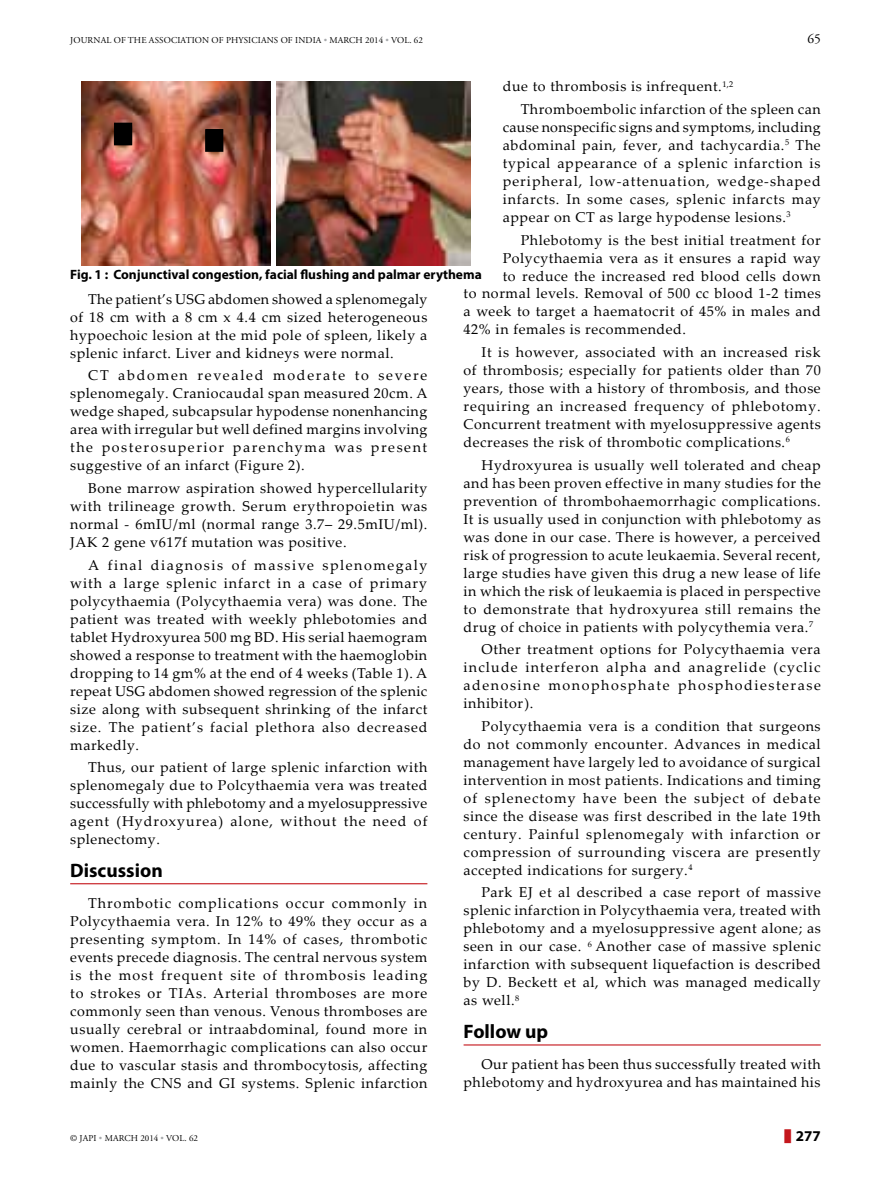
<style>
.page{position:relative;width:891px;height:1178px;background:#fff}
.page>*{position:absolute;margin:0;border:0;box-sizing:border-box;transform-origin:0 0}
.t1{font:700 19.5px "Myriad Pro";color:#000}
.t2{font:700 15px "Myriad Pro";color:#000}
.t3{font:14.25px/18px "Palatino Linotype";letter-spacing:.04em;color:#000;text-align:justify}
.t4{font:700 13.5px "Myriad Pro";color:#000}
.t5{font:13.5px "Adobe Garamond Pro";color:#000}
.t6{font:9px "Adobe Garamond Pro";letter-spacing:.015em;color:#000}
.s1{color:#a7a9ac}
</style>
<div class="page">
<img style="left:81px;top:81px;width:190px;height:184px">
<img style="left:276px;top:81px;width:195px;height:184px">
<div style="left:115px;top:123px;width:16px;height:22px;background:#000"></div>
<div style="left:114px;top:123px;width:18px;height:22px;border:2px solid #000"></div>
<div style="left:206px;top:130px;width:17px;height:21px;background:#000"></div>
<div style="left:205px;top:129px;width:18px;height:23px;border:2px solid #000"></div>
<hr style="left:70px;top:883px;width:357px;height:1px;background:#c4161c">
<hr style="left:464px;top:1044px;width:357px;height:1px;background:#c4161c">
<p class="t6" style="left:70px;top:34px;width:354px">JOURNAL OF THE ASSOCIATION OF PHYSICIANS OF INDIA <span class="s1">•</span> MARCH 2014 <span class="s1">•</span> VOL. 62</p>
<p class="t5" style="left:807px;top:30px;width:15px">65</p>
<p class="t3" style="left:521px;top:75px;width:302px;line-height:22.5px;text-indent:-18px">due to thrombosis is infrequent.<sup>1,2<br></sup>Thromboembolic infarction of the spleen can</p>
<p class="t3" style="left:503px;top:118px;width:320px">cause nonspecific signs and symptoms, including abdominal pain, fever, and tachycardia.<sup>5</sup> The typical appearance of a splenic infarction is peripheral, low-attenuation, wedge-shaped infarcts. In some cases, splenic infarcts may appear on CT as large hypodense lesions.<sup>3</sup></p>
<p class="t3" style="left:521px;top:230px;width:302px">Phlebotomy is the best initial treatment for</p>
<p class="t3" style="left:503px;top:248px;width:320px">Polycythaemia vera as it ensures a rapid way</p>
<p class="t3" style="left:503px;top:266px;width:320px">to reduce the increased red blood cells down</p>
<p class="t3" style="left:464px;top:284px;width:359px">to normal levels. Removal of 500 cc blood 1-2 times</p>
<p class="t3" style="left:464px;top:302px;width:359px">a week to target a haematocrit of 45% in males and</p>
<p class="t3" style="left:464px;top:320px;width:224px">42% in females is recommended.</p>
<p class="t3" style="left:464px;top:342px;width:359px;text-indent:18px">It is however, associated with an increased risk of thrombosis; especially for patients older than 70 years, those with a history of thrombosis, and those requiring an increased frequency of phlebotomy.<br>Concurrent treatment with myelosuppressive agents decreases the risk of thrombotic complications.<sup>6</sup></p>
<p class="t3" style="left:464px;top:455px;width:359px;text-indent:18px">Hydroxyurea is usually well tolerated and cheap and has been proven effective in many studies for the prevention of thrombohaemorrhagic complications.<br>It is usually used in conjunction with phlebotomy as was done in our case. There is however, a perceived risk of progression to acute leukaemia. Several recent, large studies have given this drug a new lease of life in which the risk of leukaemia is placed in perspective to demonstrate that hydroxyurea still remains the drug of choice in patients with polycythemia vera.<sup>7</sup></p>
<p class="t3" style="left:464px;top:639px;width:359px;text-indent:18px">Other treatment options for Polycythaemia vera include interferon alpha and anagrelide (cyclic adenosine monophosphate phosphodiesterase inhibitor).</p>
<p class="t3" style="left:464px;top:716px;width:359px;text-indent:18px">Polycythaemia vera is a condition that surgeons do not commonly encounter. Advances in medical management have largely led to avoidance of surgical intervention in most patients. Indications and timing of splenectomy have been the subject of debate since the disease was first described in the late 19th century. Painful splenomegaly with infarction or compression of surrounding viscera are presently accepted indications for surgery.<sup>4</sup></p>
<p class="t3" style="left:464px;top:882px;width:359px;text-indent:18px">Park EJ et al described a case report of massive splenic infarction in Polycythaemia vera, treated with phlebotomy and a myelosuppressive agent alone; as seen in our case. <sup>6</sup> Another case of massive splenic infarction with subsequent liquefaction is described by D. Beckett et al, which was managed medically as well.<sup>8</sup></p>
<h1 class="t1" style="left:464px;top:1018px;width:86px">Follow up</h1>
<p class="t3" style="left:464px;top:1054px;width:359px;text-align:right">Our patient has been thus successfully treated with phlebotomy and hydroxyurea and has maintained his</p>
<p class="t4" style="left:70px;top:266px;width:413px">Fig. 1 : Conjunctival congestion, facial flushing and palmar erythema</p>
<p class="t3" style="left:70px;top:289px;width:359px;text-indent:18px">The patient’s USG abdomen showed a splenomegaly of 18 cm with a 8 cm x 4.4 cm sized heterogeneous hypoechoic lesion at the mid pole of spleen, likely a splenic infarct. Liver and kidneys were normal.</p>
<p class="t3" style="left:70px;top:366px;width:359px;text-indent:18px">CT abdomen revealed moderate to severe splenomegaly. Craniocaudal span measured 20cm. A wedge shaped, subcapsular hypodense nonenhancing area with irregular but well defined margins involving the posterosuperior parenchyma was present suggestive of an infarct (Figure 2).</p>
<p class="t3" style="left:70px;top:478px;width:359px;text-indent:18px">Bone marrow aspiration showed hypercellularity with trilineage growth. Serum erythropoietin was normal - 6mIU/ml (normal range 3.7– 29.5mIU/ml).<br>JAK 2 gene v617f mutation was positive.</p>
<p class="t3" style="left:70px;top:555px;width:359px;text-indent:18px">A final diagnosis of massive splenomegaly with a large splenic infarct in a case of primary polycythaemia (Polycythaemia vera) was done. The patient was treated with weekly phlebotomies and tablet Hydroxyurea 500 mg BD. His serial haemogram showed a response to treatment with the haemoglobin dropping to 14 gm% at the end of 4 weeks (Table 1). A repeat USG abdomen showed regression of the splenic size along with subsequent shrinking of the infarct size. The patient’s facial plethora also decreased markedly.</p>
<p class="t3" style="left:70px;top:757px;width:359px;text-indent:18px">Thus, our patient of large splenic infarction with splenomegaly due to Polcythaemia vera was treated successfully with phlebotomy and a myelosuppressive agent (Hydroxyurea) alone, without the need of splenectomy.</p>
<h1 class="t1" style="left:70px;top:857px;width:94px">Discussion</h1>
<p class="t3" style="left:70px;top:893px;width:359px;text-indent:18px">Thrombotic complications occur commonly in Polycythaemia vera. In 12% to 49% they occur as a presenting symptom. In 14% of cases, thrombotic events precede diagnosis. The central nervous system is the most frequent site of thrombosis leading to strokes or TIAs. Arterial thromboses are more commonly seen than venous. Venous thromboses are usually cerebral or intraabdominal, found more in women. Haemorrhagic complications can also occur due to vascular stasis and thrombocytosis, affecting mainly the CNS and GI systems. Splenic infarction</p>
<p class="t6" style="left:70px;top:1132px;width:19px">© JAPI</p>
<p class="t6" style="left:99px;top:1132px;width:14px"><span class="s1">•</span> MARCH</p>
<p class="t6" style="left:140px;top:1132px;width:59px">2014 <span class="s1">•</span> VOL. 62</p>
<p class="t2" style="left:796px;top:1125px;width:26px">277</p>
</div>
